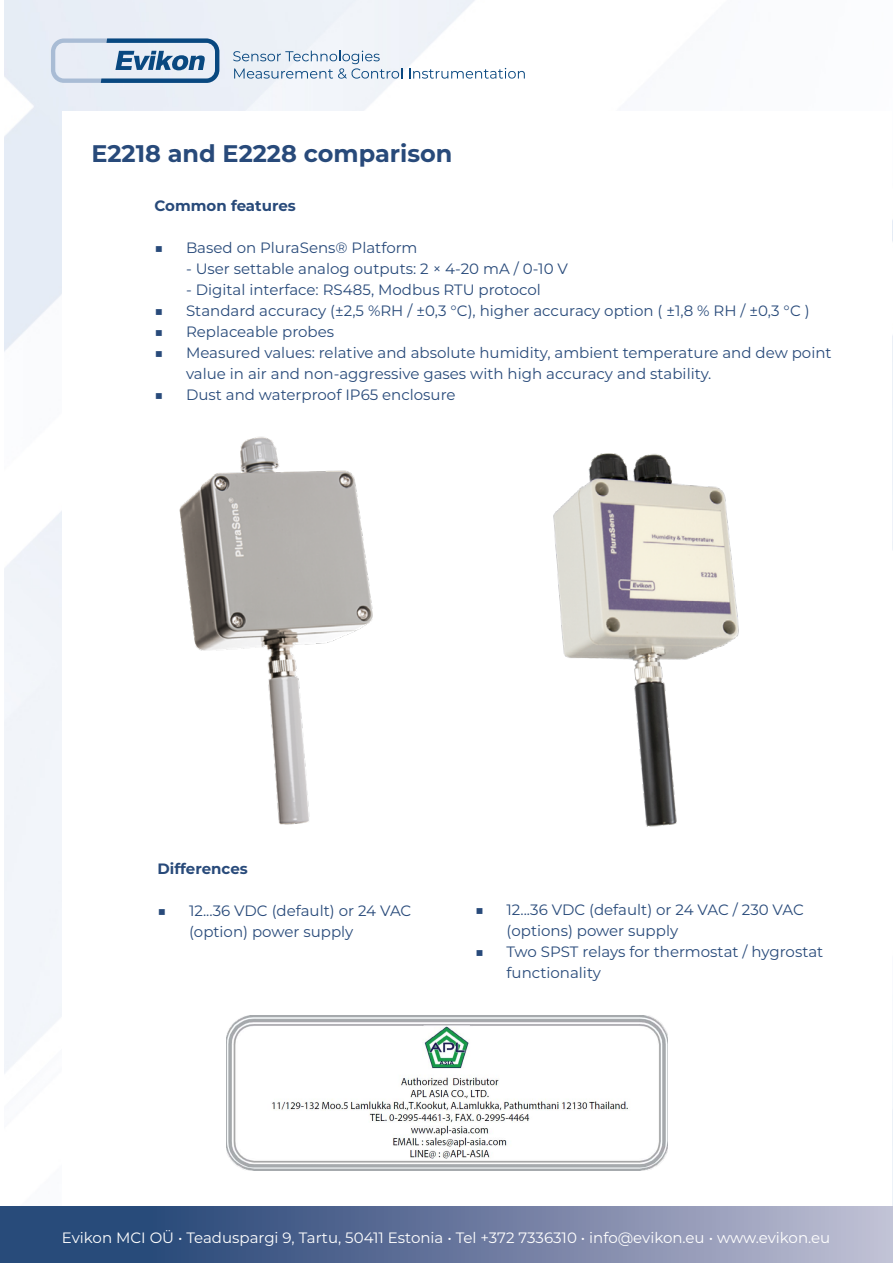
<style>
.page{position:relative;width:893px;height:1263px;background:#fff}
.page>*{position:absolute;margin:0;border:0;box-sizing:border-box;transform-origin:0 0}
.t1{font:700 24px "Montserrat";color:#284a7a}
.t2{font:15px/21px "Montserrat";color:#284a7a}
.t3{font:15px "Montserrat";color:#fff}
.t4{font:700 15px "Montserrat";color:#284a7a}
</style>
<div class="page">
<img style="left:4px;top:0;width:889px;height:1206px">
<div style="left:62px;top:111px;width:830px;height:1151px;background:#fff"></div>
<svg style="left:51px;top:38px;width:168px;height:45px;background:#a7bdd3"></svg>
<svg style="left:233px;top:51px;width:169px;height:28px"></svg>
<svg style="left:409px;top:68px;width:116px;height:11px"></svg>
<svg style="left:0;top:1206px;width:893px;height:57px;background:#67789e"></svg>
<img style="left:179px;top:436px;width:194px;height:389px">
<img style="left:553px;top:453px;width:186px;height:374px">
<img style="left:226px;top:1015px;width:441px;height:155px">
<h1 class="t1" style="left:91px;top:137px;width:363px">E2218 and E2228 comparison</h1>
<p class="t4" style="left:154px;top:195px;width:143px">Common features</p>
<p class="t2" style="left:154px;top:237px;width:265px">■ Based on PluraSens® Platform</p>
<p class="t2" style="left:186px;top:258px;width:383px">- User settable analog outputs: 2 × 4-20 mA / 0-10 V</p>
<p class="t2" style="left:186px;top:279px;width:356px">- Digital interface: RS485, Modbus RTU protocol</p>
<p class="t2" style="left:154px;top:300px;width:657px">■ Standard accuracy (±2,5 %RH / ±0,3 °C), higher accuracy option ( ±1,8 % RH / ±0,3 °C )</p>
<p class="t2" style="left:154px;top:321px;width:181px">■ Replaceable probes</p>
<p class="t2" style="left:186px;top:342px;width:647px;text-indent:-32px">■ Measured values: relative and absolute humidity, ambient temperature and dew point value in air and non-aggressive gases with high accuracy and stability.</p>
<p class="t2" style="left:154px;top:384px;width:303px">■ Dust and waterproof IP65 enclosure</p>
<p class="t4" style="left:158px;top:858px;width:92px">Differences</p>
<p class="t2" style="left:189px;top:899px;width:224px;text-indent:-32px">■ 12...36 VDC (default) or 24 VAC (option) power supply</p>
<p class="t2" style="left:506px;top:899px;width:299px;text-indent:-32px">■ 12...36 VDC (default) or 24 VAC / 230 VAC (options) power supply</p>
<p class="t2" style="left:506px;top:941px;width:318px;text-indent:-32px">■ Two SPST relays for thermostat / hygrostat functionality</p>
<p class="t3" style="left:62px;top:1227px;width:770px">Evikon MCI OÜ • Teaduspargi 9, Tartu, 50411 Estonia • Tel +372 7336310 • info@evikon.eu • www.evikon.eu</p>
</div>
